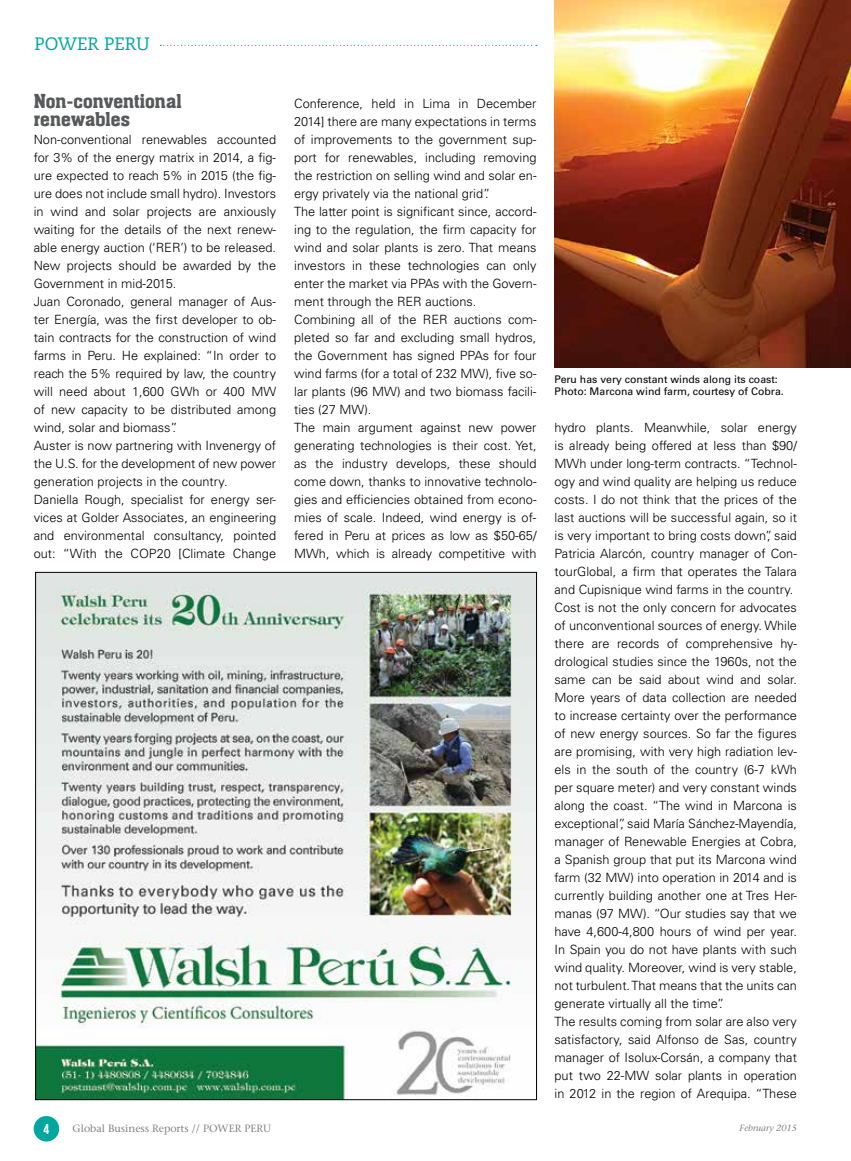
<style>
.page{position:relative;width:851px;height:1161px;background:#fff}
.page>*{position:absolute;margin:0;border:0;box-sizing:border-box;transform-origin:0 0}
.t1{font:21px/18px "Aachen Medium Plain";color:#58595b}
.t2{font:18px "Caecilia LT Std";color:#00a79e}
.t3{font:14.4px "Bebas Neue";color:#fff}
.t4{font:300 12.75px/18px "Univers LT Std";color:#000}
.t5{font:10.5px/12px "Univers LT Std";color:#000}
.t6{font:500 10.5px "Stone Serif Std";color:#808285}
.t7{font:italic 500 9px "Stone Serif Std";color:#808285}
</style>
<div class="page">
<div style="left:34px;top:1116px;width:25px;height:25px;background:#00a79e;border-radius:50%"></div>
<svg style="left:160px;top:45px;width:377px;height:1px"></svg>
<img style="left:554px;top:0;width:296px;height:368px">
<img style="left:37px;top:574px;width:497px;height:524px">
<h2 class="t2" style="left:34px;top:34px;width:117px">POWER PERU</h2>
<h1 class="t1" style="left:34px;top:92px;width:149px">Non-conventional renewables</h1>
<p class="t4" style="left:34px;top:130px;width:244px">Non-conventional renewables accounted for 3% of the energy matrix in 2014, a fig&shy;ure expected to reach 5% in 2015 (the fig&shy;ure does not include small hydro). Investors in wind and solar projects are anxiously waiting for the details of the next renew&shy;able energy auction (‘RER’) to be released.<br>New projects should be awarded by the Government in mid-2015.<br>Juan Coronado, general manager of Aus&shy;ter Energía, was the first developer to ob&shy;tain contracts for the construction of wind farms in Peru. He explained: “In order to reach the 5% required by law, the country will need about 1,600 GWh or 400 MW of new capacity to be distributed among wind, solar and biomass”.<br>Auster is now partnering with Invenergy of the U.S. for the development of new power generation projects in the country.<br>Daniella Rough, specialist for energy ser&shy;vices at Golder Associates, an engineering and environmental consultancy, pointed out: “With the COP20 [Climate Change</p>
<p class="t4" style="left:294px;top:94px;width:244px">Conference, held in Lima in December 2014] there are many expectations in terms of improvements to the government sup&shy;port for renewables, including removing the restriction on selling wind and solar en&shy;ergy privately via the national grid”.<br>The latter point is significant since, accord&shy;ing to the regulation, the firm capacity for wind and solar plants is zero. That means investors in these technologies can only enter the market via PPAs with the Govern&shy;ment through the RER auctions.<br>Combining all of the RER auctions com&shy;pleted so far and excluding small hydros, the Government has signed PPAs for four wind farms (for a total of 232 MW), five so&shy;lar plants (96 MW) and two biomass facili&shy;ties (27 MW).<br>The main argument against new power generating technologies is their cost. Yet, as the industry develops, these should come down, thanks to innovative technolo&shy;gies and efficiencies obtained from econo&shy;mies of scale. Indeed, wind energy is of&shy;fered in Peru at prices as low as $50-65/ MWh, which is already competitive with</p>
<p class="t5" style="left:554px;top:373px;width:231px">Peru has very constant winds along its coast:<br>Photo: Marcona wind farm, courtesy of Cobra.</p>
<p class="t4" style="left:554px;top:419px;width:244px">hydro plants. Meanwhile, solar energy is already being offered at less than $90/ MWh under long-term contracts. “Technol&shy;ogy and wind quality are helping us reduce costs. I do not think that the prices of the last auctions will be successful again, so it is very important to bring costs down”, said Patricia Alarcón, country manager of Con&shy;tourGlobal, a firm that operates the Talara and Cupisnique wind farms in the country.<br>Cost is not the only concern for advocates of unconventional sources of energy. While there are records of comprehensive hy&shy;drological studies since the 1960s, not the same can be said about wind and solar.<br>More years of data collection are needed to increase certainty over the performance of new energy sources. So far the figures are promising, with very high radiation lev&shy;els in the south of the country (6-7 kWh per square meter) and very constant winds along the coast. “The wind in Marcona is exceptional”, said María Sánchez-Mayendía, manager of Renewable Energies at Cobra, a Spanish group that put its Marcona wind farm (32 MW) into operation in 2014 and is currently building another one at Tres Her&shy;manas (97 MW). “Our studies say that we have 4,600-4,800 hours of wind per year.<br>In Spain you do not have plants with such wind quality. Moreover, wind is very stable, not turbulent. That means that the units can generate virtually all the time”.<br>The results coming from solar are also very satisfactory, said Alfonso de Sas, country manager of Isolux-Corsán, a company that put two 22-MW solar plants in operation in 2012 in the region of Arequipa. “These</p>
<p class="t3" style="left:44px;top:1121px;width:7px">4</p>
<p class="t6" style="left:72px;top:1122px;width:200px">Global Business Reports // POWER PERU</p>
<p class="t7" style="left:739px;top:1123px;width:59px">February 2015</p>
</div>
